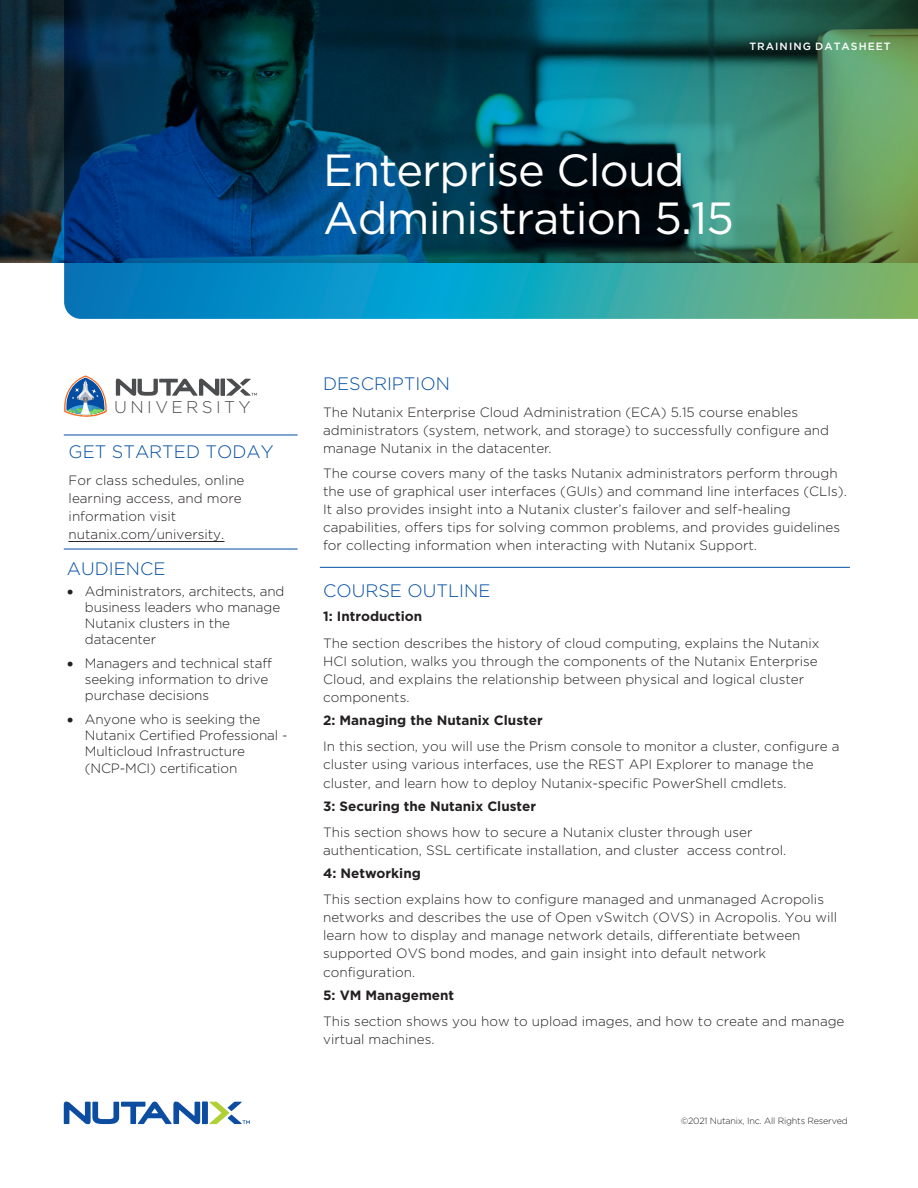
<style>
.page{position:relative;width:918px;height:1188px;background:#fff}
.page>*{position:absolute;margin:0;border:0;box-sizing:border-box;transform-origin:0 0}
.TitleSub{font:45px "Gotham";letter-spacing:-.02em;color:#fff}
.WhiteText{font:300 18px "Gotham";color:#034ea2}
.t1{font:300 16.95px "Gotham";letter-spacing:.2em;color:#4c4d4f}
.WhiteText-2{font:300 13.5px/18px "Gotham";color:#231f20}
.BodyTextBeforeBullet{font:500 10.5px "Gotham";letter-spacing:.1em;color:#fff}
.t2{font:300 9px "Gotham";letter-spacing:-.02em;color:#231f20}
.s1{font-weight:700}
</style>
<div class="page">
<img style="left:0;top:0;width:64px;height:262px">
<svg style="left:210px;top:1102px;width:40px;height:22px"></svg>
<div style="left:202px;top:1102px;width:6px;height:22px;background:#0d4da1"></div>
<svg style="left:64px;top:1102px;width:136px;height:22px"></svg>
<img style="left:64px;top:0;width:854px;height:319px">
<hr style="left:320px;top:567px;width:530px;height:1px;background:#034ea2">
<svg style="left:64px;top:375px;width:43px;height:42px"></svg>
<svg style="left:226px;top:379px;width:31px;height:17px"></svg>
<hr style="left:221px;top:379px;width:4px;height:17px;background:#4c4d4f">
<svg style="left:116px;top:378px;width:103px;height:18px"></svg>
<hr style="left:64px;top:435px;width:234px;height:1px;background:#034ea2">
<hr style="left:64px;top:549px;width:234px;height:1px;background:#034ea2">
<hr style="left:68px;top:541px;width:157px;height:1px;background:#231f20">
<p class="BodyTextBeforeBullet" style="left:749px;top:39px;width:143px">TRAINING DATASHEET</p>
<p class="TitleSub" style="left:323px;top:141px;width:363px">Enterprise Cloud</p>
<p class="TitleSub" style="left:323px;top:189px;width:412px">Administration 5.15</p>
<p class="t1" style="left:114px;top:396px;width:138px">UNIVERSITY</p>
<p class="WhiteText" style="left:69px;top:440px;width:207px">GET STARTED TODAY</p>
<p class="WhiteText-2" style="left:69px;top:471px;width:177px">For class schedules, online learning access, and more information visit nutanix.com/university.</p>
<p class="WhiteText" style="left:67px;top:557px;width:100px">AUDIENCE</p>
<p class="WhiteText-2" style="left:85px;top:582px;width:201px;line-height:16.2px;text-indent:-18px">• Administrators, architects, and business leaders who manage<br>Nutanix clusters in the datacenter</p>
<p class="WhiteText-2" style="left:85px;top:655px;width:189px;line-height:16.2px;text-indent:-18px">• Managers and technical staff seeking information to drive purchase decisions</p>
<p class="WhiteText-2" style="left:85px;top:711px;width:204px;line-height:16.2px;text-indent:-18px">• Anyone who is seeking the<br>Nutanix Certified Professional -<br>Multicloud Infrastructure (NCP-MCI) certification</p>
<p class="WhiteText" style="left:323px;top:372px;width:129px">DESCRIPTION</p>
<p class="WhiteText-2" style="left:323px;top:403px;width:507px">The Nutanix Enterprise Cloud Administration (ECA) 5.15 course enables administrators (system, network, and storage) to successfully configure and manage Nutanix in the datacenter.</p>
<p class="WhiteText-2" style="left:323px;top:464px;width:525px">The course covers many of the tasks Nutanix administrators perform through the use of graphical user interfaces (GUIs) and command line interfaces (CLIs).<br>It also provides insight into a Nutanix cluster’s failover and self-healing capabilities, offers tips for solving common problems, and provides guidelines for collecting information when interacting with Nutanix Support.</p>
<p class="WhiteText" style="left:323px;top:579px;width:169px">COURSE OUTLINE</p>
<p class="WhiteText-2" style="left:323px;top:603px;width:498px;line-height:26.2px"><span class="s1">1: Introduction<br></span>The section describes the history of cloud computing, explains the Nutanix</p>
<p class="WhiteText-2" style="left:323px;top:652px;width:496px">HCI solution, walks you through the components of the Nutanix Enterprise<br>Cloud, and explains the relationship between physical and logical cluster components.</p>
<p class="WhiteText-2" style="left:323px;top:707px;width:518px;line-height:26.1px"><span class="s1">2: Managing the Nutanix Cluster<br></span>In this section, you will use the Prism console to monitor a cluster, configure a</p>
<p class="WhiteText-2" style="left:323px;top:755px;width:492px">cluster using various interfaces, use the REST API Explorer to manage the cluster, and learn how to deploy Nutanix-specific PowerShell cmdlets.</p>
<p class="WhiteText-2" style="left:323px;top:793px;width:431px;line-height:26.1px"><span class="s1">3: Securing the Nutanix Cluster<br></span>This section shows how to secure a Nutanix cluster through user</p>
<p class="WhiteText-2" style="left:323px;top:838px;width:465px;line-height:23.1px">authentication, SSL certificate installation, and cluster access control.<br><span class="s1">4: Networking</span></p>
<p class="WhiteText-2" style="left:323px;top:890px;width:516px">This section explains how to configure managed and unmanaged Acropolis networks and describes the use of Open vSwitch (OVS) in Acropolis. You will learn how to display and manage network details, differentiate between supported OVS bond modes, and gain insight into default network configuration.</p>
<p class="WhiteText-2" style="left:323px;top:982px;width:523px;line-height:26.1px"><span class="s1">5: VM Management<br></span>This section shows you how to upload images, and how to create and manage</p>
<p class="WhiteText-2" style="left:323px;top:1030px;width:113px">virtual machines.</p>
<p class="t2" style="left:681px;top:1115px;width:169px">©2021 Nutanix, Inc. All Rights Reserved</p>
</div>
